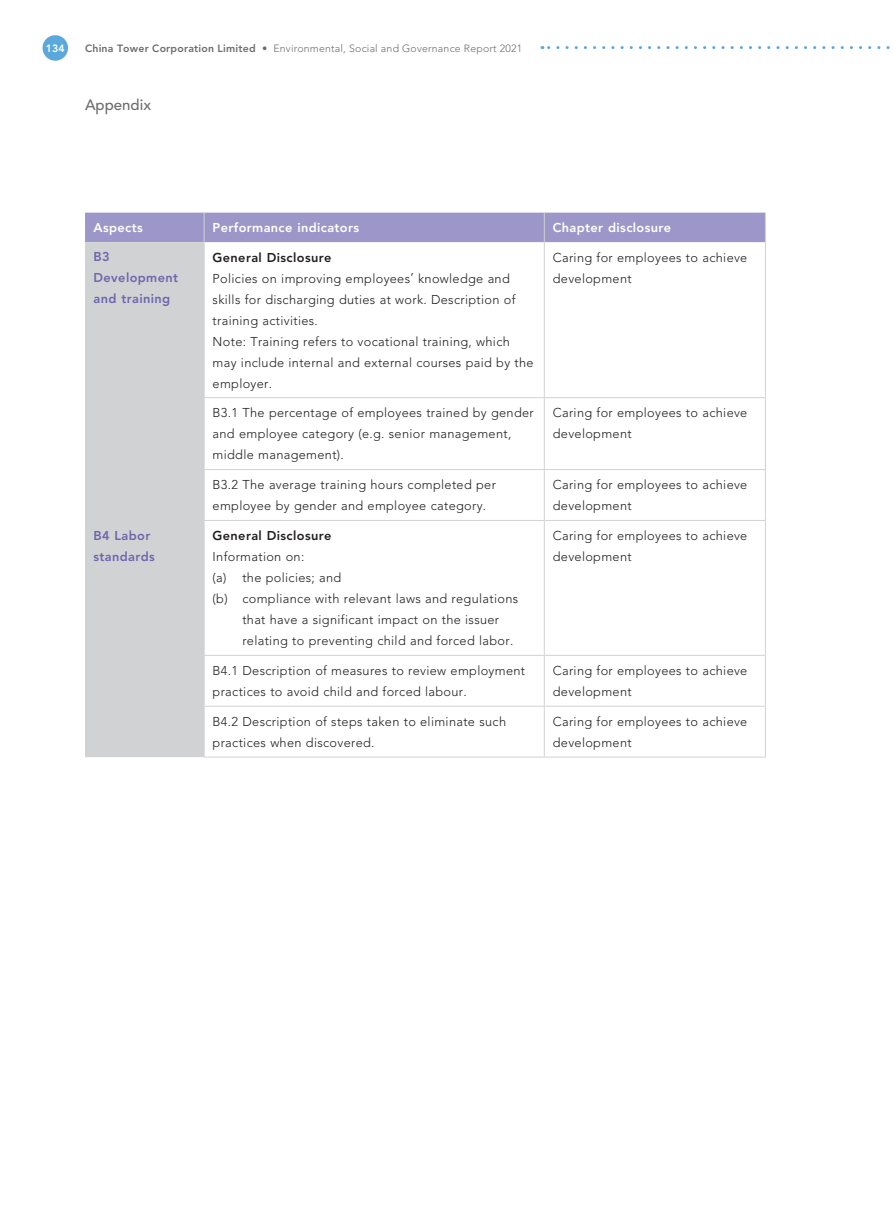
<style>
.page{position:relative;width:893px;height:1212px;background:#fff}
.page>*{position:absolute;margin:0;border:0;box-sizing:border-box;transform-origin:0 0}
.t1{font:500 15px "Avenir LT Std";color:#6c6d70}
.t2{font:300 12.75px/21px "Avenir LT Std";letter-spacing:.025em;color:#231f20}
.t3{font:800 12.75px "Avenir LT Std";letter-spacing:.03em;color:#fff}
.t4{font:800 12.75px/21px "Avenir LT Std";letter-spacing:.03em;color:#6c67ae}
.t5{font:800 12.75px "Avenir LT Std";letter-spacing:.03em;color:#231f20}
.t6{font:300 10.5px "Avenir LT Std";letter-spacing:.02em;color:#6c6d70}
.t7{font:800 10.5px "Avenir LT Std";color:#fff}
.s1{font-weight:800}
</style>
<div class="page">
<div style="left:43px;top:35px;width:25px;height:26px;background:#5ba8dc;border-radius:50%"></div>
<svg style="left:542px;top:46px;width:348px;height:3px"></svg>
<div style="left:85px;top:242px;width:119px;height:515px;background:#d1d2d4"></div>
<hr style="left:544px;top:242px;width:1px;height:155px;background:#d1d2d4">
<hr style="left:544px;top:398px;width:1px;height:71px;background:#d1d2d4">
<hr style="left:544px;top:470px;width:1px;height:50px;background:#d1d2d4">
<hr style="left:544px;top:521px;width:1px;height:134px;background:#d1d2d4">
<hr style="left:544px;top:656px;width:1px;height:50px;background:#d1d2d4">
<hr style="left:544px;top:706px;width:1px;height:51px;background:#d1d2d4">
<hr style="left:204px;top:242px;width:1px;height:155px;background:#d1d2d4">
<hr style="left:204px;top:398px;width:1px;height:71px;background:#d1d2d4">
<hr style="left:204px;top:470px;width:1px;height:50px;background:#d1d2d4">
<hr style="left:204px;top:521px;width:1px;height:134px;background:#d1d2d4">
<hr style="left:204px;top:656px;width:1px;height:50px;background:#d1d2d4">
<hr style="left:204px;top:706px;width:1px;height:51px;background:#d1d2d4">
<hr style="left:765px;top:242px;width:1px;height:155px;background:#d1d2d4">
<hr style="left:765px;top:398px;width:1px;height:71px;background:#d1d2d4">
<hr style="left:765px;top:470px;width:1px;height:50px;background:#d1d2d4">
<hr style="left:765px;top:521px;width:1px;height:134px;background:#d1d2d4">
<hr style="left:765px;top:656px;width:1px;height:50px;background:#d1d2d4">
<hr style="left:765px;top:706px;width:1px;height:51px;background:#d1d2d4">
<div style="left:85px;top:213px;width:681px;height:29px;background:#9d97c9"></div>
<hr style="left:204px;top:397px;width:340px;height:1px;background:#d1d2d4">
<hr style="left:544px;top:397px;width:222px;height:1px;background:#d1d2d4">
<hr style="left:204px;top:469px;width:340px;height:1px;background:#d1d2d4">
<hr style="left:544px;top:469px;width:222px;height:1px;background:#d1d2d4">
<hr style="left:204px;top:520px;width:340px;height:1px;background:#d1d2d4">
<hr style="left:544px;top:520px;width:222px;height:1px;background:#d1d2d4">
<hr style="left:204px;top:655px;width:340px;height:1px;background:#d1d2d4">
<hr style="left:544px;top:655px;width:222px;height:1px;background:#d1d2d4">
<hr style="left:204px;top:706px;width:340px;height:1px;background:#d1d2d4">
<hr style="left:544px;top:706px;width:222px;height:1px;background:#d1d2d4">
<hr style="left:204px;top:757px;width:340px;height:1px;background:#d1d2d4">
<hr style="left:544px;top:757px;width:222px;height:1px;background:#d1d2d4">
<p class="t7" style="left:46px;top:42px;width:21px">134</p>
<p class="t6" style="left:85px;top:42px;width:439px"><span class="s1">China Tower Corporation Limited</span> • Environmental, Social and Governance Report 2021</p>
<p class="t1" style="left:85px;top:96px;width:68px">Appendix</p>
<p class="t3" style="left:94px;top:220px;width:51px">Aspects</p>
<p class="t3" style="left:213px;top:220px;width:148px">Performance indicators</p>
<p class="t3" style="left:553px;top:220px;width:120px">Chapter disclosure</p>
<p class="t4" style="left:94px;top:246px;width:86px">B3<br>Development and training</p>
<p class="t5" style="left:213px;top:250px;width:120px">General Disclosure</p>
<p class="t2" style="left:553px;top:247px;width:196px">Caring for employees to achieve development</p>
<p class="t2" style="left:213px;top:268px;width:323px">Policies on improving employees’ knowledge and skills for discharging duties at work. Description of training activities.<br>Note: Training refers to vocational training, which may include internal and external courses paid by the employer.</p>
<p class="t2" style="left:213px;top:403px;width:323px">B3.1 The percentage of employees trained by gender and employee category (e.g. senior management, middle management).</p>
<p class="t2" style="left:553px;top:403px;width:196px">Caring for employees to achieve development</p>
<p class="t2" style="left:213px;top:474px;width:285px">B3.2 The average training hours completed per employee by gender and employee category.</p>
<p class="t2" style="left:553px;top:474px;width:196px">Caring for employees to achieve development</p>
<p class="t4" style="left:94px;top:525px;width:63px">B4 Labor standards</p>
<p class="t5" style="left:213px;top:528px;width:120px">General Disclosure</p>
<p class="t2" style="left:213px;top:546px;width:93px">Information on:</p>
<p class="t2" style="left:213px;top:567px;width:130px">(a) the policies; and</p>
<p class="t2" style="left:213px;top:588px;width:307px">(b) compliance with relevant laws and regulations</p>
<p class="t2" style="left:242px;top:609px;width:258px">that have a significant impact on the issuer</p>
<p class="t2" style="left:242px;top:630px;width:273px">relating to preventing child and forced labor.</p>
<p class="t2" style="left:553px;top:525px;width:196px">Caring for employees to achieve development</p>
<p class="t2" style="left:213px;top:660px;width:314px">B4.1 Description of measures to review employment practices to avoid child and forced labour.</p>
<p class="t2" style="left:553px;top:660px;width:196px">Caring for employees to achieve development</p>
<p class="t2" style="left:213px;top:711px;width:295px">B4.2 Description of steps taken to eliminate such practices when discovered.</p>
<p class="t2" style="left:553px;top:711px;width:196px">Caring for employees to achieve development</p>
</div>
